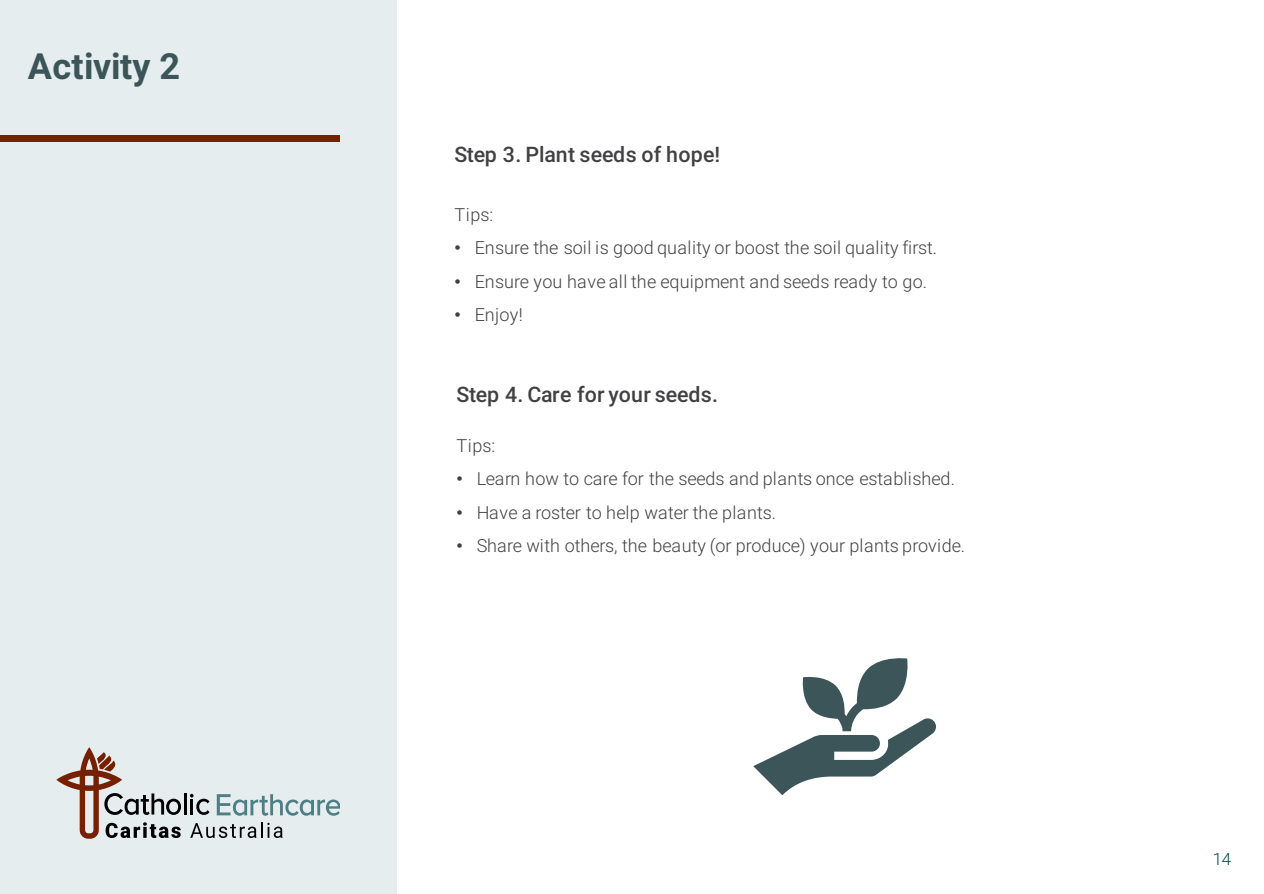
<style>
.page{position:relative;width:1264px;height:894px;background:#fff}
.page>*{position:absolute;margin:0;border:0;box-sizing:border-box;transform-origin:0 0}
.t1{font:700 36px "Roboto";letter-spacing:.005em;color:#3c5558}
.t2{font:500 21.3px "Roboto";color:#414042}
.t3{font:300 18px "Roboto";letter-spacing:.005em;color:#414042}
.t4{font:300 16.8px "Roboto";color:#004851}
.s1{font-family:"Arial";font-weight:400}
</style>
<div class="page">
<div style="left:0;top:0;width:396px;height:893px;background:#e6edee"></div>
<svg style="left:56px;top:747px;width:284px;height:91px"></svg>
<div style="left:0;top:135px;width:340px;height:7px;background:#762000"></div>
<svg style="left:753px;top:658px;width:183px;height:137px"></svg>
<p class="t1" style="left:28px;top:41px;width:154px">Activity 2</p>
<p class="t2" style="left:454px;top:139px;width:267px">Step 3. Plant seeds of hope!</p>
<p class="t3" style="left:454px;top:201px;width:40px">Tips:</p>
<p class="t3" style="left:454px;top:235px;width:484px"><span class="s1">•</span> Ensure the soil is good quality or boost the soil quality first.</p>
<p class="t3" style="left:454px;top:269px;width:474px"><span class="s1">•</span> Ensure you have all the equipment and seeds ready to go.</p>
<p class="t3" style="left:454px;top:302px;width:70px"><span class="s1">•</span> Enjoy!</p>
<p class="t2" style="left:456px;top:379px;width:263px">Step 4. Care for your seeds.</p>
<p class="t3" style="left:456px;top:432px;width:40px">Tips:</p>
<p class="t3" style="left:456px;top:466px;width:500px"><span class="s1">•</span> Learn how to care for the seeds and plants once established.</p>
<p class="t3" style="left:456px;top:500px;width:321px"><span class="s1">•</span> Have a roster to help water the plants.</p>
<p class="t3" style="left:456px;top:532px;width:510px"><span class="s1">•</span> Share with others, the beauty (or produce) your plants provide.</p>
<p class="t4" style="left:1212px;top:846px;width:20px">14</p>
</div>
